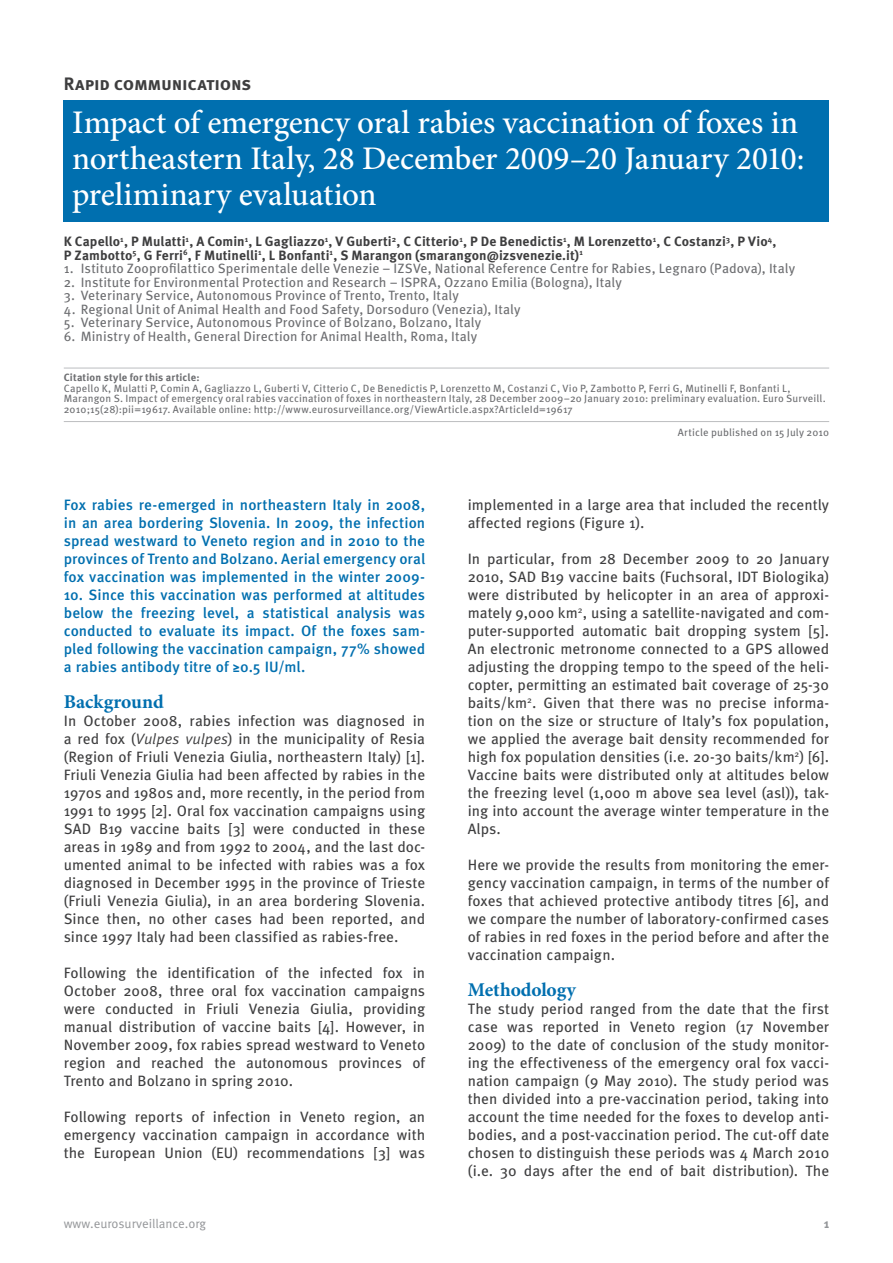
<style>
.page{position:relative;width:893px;height:1263px;background:#fff}
.page>*{position:absolute;margin:0;border:0;box-sizing:border-box;transform-origin:0 0}
.t1{font:500 33px/36px "Minion Pro";letter-spacing:-.005em;color:#fff}
.t2{font:700 19.5px "Minion Pro";letter-spacing:-.005em;color:#006faf}
.t3{font:700 18px "Meta Pro";letter-spacing:-.015em;color:#3e3e3f}
.t4{font:15px/18px "Meta Pro";color:#3e3e3f;text-align:justify}
.t5{font:500 15px/18px "Meta Pro";letter-spacing:.005em;color:#006faf;text-align:justify}
.t6{font:13.5px "Meta Pro";letter-spacing:.01em;color:#6c6d70}
.t7{font:700 13.5px/13.5px "Meta Pro";letter-spacing:.005em;color:#3e3e3f}
.t8{font:12.75px "Meta Pro";color:#939598}
.t9{font:700 12.75px "Meta Pro";color:#939598}
.t10{font:10.5px/10.5px "Meta Pro";letter-spacing:.015em;color:#6c6d70}
.t11{font:700 10.5px "Meta Pro";letter-spacing:.015em;color:#6c6d70}
.s1{font-style:italic}
</style>
<div class="page">
<hr style="left:64px;top:368px;width:765px;height:1px;background:#bcbdc0">
<hr style="left:64px;top:421px;width:765px;height:1px;background:#bcbdc0">
<div style="left:64px;top:100px;width:765px;height:122px;background:#006faf"></div>
<p class="t3" style="left:64px;top:72px;width:189px">Rapid communications</p>
<h1 class="t1" style="left:72px;top:104px;width:734px">Impact of emergency oral rabies vaccination of foxes in northeastern Italy, 28 December 2009–20 January 2010: preliminary evaluation</h1>
<p class="t7" style="left:64px;top:235px;width:714px">K Capello<sup>1</sup>, P Mulatti<sup>1</sup>, A Comin<sup>1</sup>, L Gagliazzo<sup>1</sup>, V Guberti<sup>2</sup>, C Citterio<sup>1</sup>, P De Benedictis<sup>1</sup>, M Lorenzetto<sup>1</sup>, C Costanzi<sup>3</sup>, P Vio<sup>4</sup>,<br>P Zambotto<sup>5</sup>, G Ferri<sup>6</sup>, F Mutinelli<sup>1</sup>, L Bonfanti<sup>1</sup>, S Marangon (smarangon@izsvenezie.it)<sup>1</sup></p>
<p class="t6" style="left:64px;top:260px;width:733px">1. Istituto Zooprofilattico Sperimentale delle Venezie – IZSVe, National Reference Centre for Rabies, Legnaro (Padova), Italy</p>
<p class="t6" style="left:64px;top:274px;width:560px">2. Institute for Environmental Protection and Research – ISPRA, Ozzano Emilia (Bologna), Italy</p>
<p class="t6" style="left:64px;top:287px;width:396px">3. Veterinary Service, Autonomous Province of Trento, Trento, Italy</p>
<p class="t6" style="left:64px;top:301px;width:458px">4. Regional Unit of Animal Health and Food Safety, Dorsoduro (Venezia), Italy</p>
<p class="t6" style="left:64px;top:314px;width:419px">5. Veterinary Service, Autonomous Province of Bolzano, Bolzano, Italy</p>
<p class="t6" style="left:64px;top:328px;width:415px">6. Ministry of Health, General Direction for Animal Health, Roma, Italy</p>
<p class="t11" style="left:64px;top:371px;width:137px">Citation style for this article:</p>
<p class="t10" style="left:64px;top:383px;width:764px">Capello K, Mulatti P, Comin A, Gagliazzo L, Guberti V, Citterio C, De Benedictis P, Lorenzetto M, Costanzi C, Vio P, Zambotto P, Ferri G, Mutinelli F, Bonfanti L,<br>Marangon S. Impact of emergency oral rabies vaccination of foxes in northeastern Italy, 28 December 2009–20 January 2010: preliminary evaluation. Euro Surveill.<br>2010;15(28):pii=19617. Available online: http://www.eurosurveillance.org/ViewArticle.aspx?ArticleId=19617</p>
<p class="t10" style="left:678px;top:427px;width:153px">Article published on 15 July 2010</p>
<p class="t5" style="left:64px;top:496px;width:363px">Fox rabies re-emerged in northeastern Italy in 2008, in an area bordering Slovenia. In 2009, the infection spread westward to Veneto region and in 2010 to the provinces of Trento and Bolzano. Aerial emergency oral fox vaccination was implemented in the winter 2009-</p>
<p class="t5" style="left:64px;top:586px;width:363px">10. Since this vaccination was performed at altitudes below the freezing level, a statistical analysis was conducted to evaluate its impact. Of the foxes sam&shy;pled following the vaccination campaign, 77% showed a rabies antibody titre of ≥0.5 IU/ml.</p>
<h2 class="t2" style="left:64px;top:688px;width:101px">Background</h2>
<p class="t4" style="left:64px;top:712px;width:363px">In October 2008, rabies infection was diagnosed in a red fox (<span class="s1">Vulpes vulpes</span>) in the municipality of Resia (Region of Friuli Venezia Giulia, northeastern Italy) [1].<br>Friuli Venezia Giulia had been affected by rabies in the 1970s and 1980s and, more recently, in the period from 1991 to 1995 [2]. Oral fox vaccination campaigns using SAD B19 vaccine baits [3] were conducted in these areas in 1989 and from 1992 to 2004, and the last doc&shy;umented animal to be infected with rabies was a fox diagnosed in December 1995 in the province of Trieste (Friuli Venezia Giulia), in an area bordering Slovenia.<br>Since then, no other cases had been reported, and since 1997 Italy had been classified as rabies-free.</p>
<p class="t4" style="left:64px;top:964px;width:363px">Following the identification of the infected fox in October 2008, three oral fox vaccination campaigns were conducted in Friuli Venezia Giulia, providing manual distribution of vaccine baits [4]. However, in November 2009, fox rabies spread westward to Veneto region and reached the autonomous provinces of Trento and Bolzano in spring 2010.</p>
<p class="t4" style="left:64px;top:1108px;width:363px">Following reports of infection in Veneto region, an emergency vaccination campaign in accordance with the European Union (EU) recommendations [3] was</p>
<p class="t4" style="left:468px;top:496px;width:363px">implemented in a large area that included the recently affected regions (Figure 1).</p>
<p class="t4" style="left:468px;top:550px;width:363px">In particular, from 28 December 2009 to 20 January 2010, SAD B19 vaccine baits (Fuchsoral, IDT Biologika) were distributed by helicopter in an area of approxi&shy;mately 9,000 km<sup>2</sup>, using a satellite-navigated and com&shy;puter-supported automatic bait dropping system [5].<br>An electronic metronome connected to a GPS allowed adjusting the dropping tempo to the speed of the heli&shy;copter, permitting an estimated bait coverage of 25-30 baits/km<sup>2</sup>. Given that there was no precise informa&shy;tion on the size or structure of Italy’s fox population, we applied the average bait density recommended for high fox population densities (i.e. 20-30 baits/km<sup>2</sup>) [6].<br>Vaccine baits were distributed only at altitudes below the freezing level (1,000 m above sea level (asl)), tak&shy;ing into account the average winter temperature in the Alps.</p>
<p class="t4" style="left:468px;top:856px;width:363px">Here we provide the results from monitoring the emer&shy;gency vaccination campaign, in terms of the number of foxes that achieved protective antibody titres [6], and we compare the number of laboratory-confirmed cases of rabies in red foxes in the period before and after the vaccination campaign.</p>
<h2 class="t2" style="left:468px;top:976px;width:110px">Methodology</h2>
<p class="t4" style="left:468px;top:1000px;width:363px">The study period ranged from the date that the first case was reported in Veneto region (17 November 2009) to the date of conclusion of the study monitor&shy;ing the effectiveness of the emergency oral fox vacci&shy;nation campaign (9 May 2010). The study period was then divided into a pre-vaccination period, taking into account the time needed for the foxes to develop anti&shy;bodies, and a post-vaccination period. The cut-off date chosen to distinguish these periods was 4 March 2010 (i.e. 30 days after the end of bait distribution). The</p>
<p class="t8" style="left:64px;top:1215px;width:144px">www.eurosurveillance.org</p>
<p class="t9" style="left:824px;top:1215px;width:7px">1</p>
</div>
